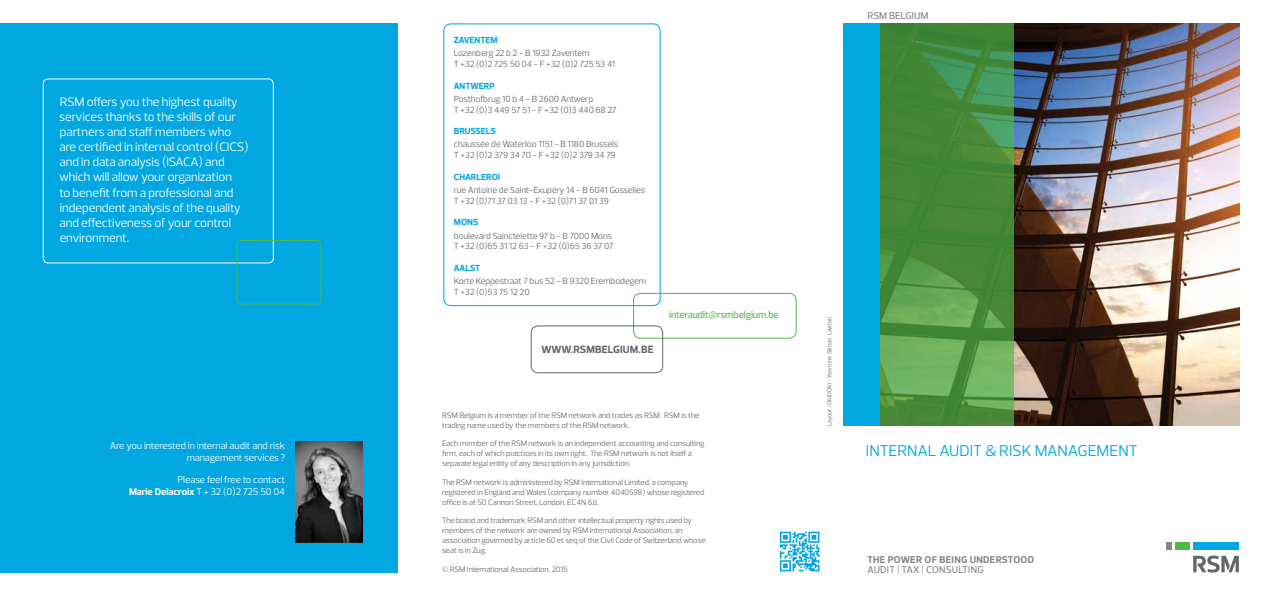
<style>
.page{position:relative;width:1263px;height:596px;background:#fff}
.page>*{position:absolute;margin:0;border:0;box-sizing:border-box;transform-origin:0 0}
.t1{font:16px "Prelo";letter-spacing:-.005em;color:#00a7e1}
.t2{font:12.6px/15.1px "Prelo";letter-spacing:-.005em;color:#fff}
.t3{font:700 10.7px "Prelo";color:#656669}
.t4{font:10px/12px "Prelo";letter-spacing:-.015em;color:#fff;text-align:right}
.t5{font:500 10px "Prelo";letter-spacing:.005em;color:#848688}
.t6{font:700 10px "Prelo";letter-spacing:.02em;color:#848688}
.t7{font:500 10px "Prelo";letter-spacing:-.01em;color:#50b848}
.t8{font:9px/10.8px "Prelo";letter-spacing:-.02em;color:#656669}
.t9{font:700 9px "Prelo";letter-spacing:-.005em;color:#00a7e1}
.t10{font:8px/10px "Prelo";letter-spacing:-.01em;color:#656669}
.t11{font:6px "Prelo";letter-spacing:-.01em;color:#656669}
.s1{font-weight:700}
</style>
<div class="page">
<div style="left:0;top:23px;width:397px;height:549px;background:#00a7e1"></div>
<img style="left:1013px;top:23px;width:227px;height:402px">
<div style="left:843px;top:23px;width:37px;height:402px;background:#00a7e1"></div>
<svg style="left:880px;top:23px;width:133px;height:402px;background:#4c9041"></svg>
<div style="left:1193px;top:541px;width:46px;height:8px;background:#00a7e1"></div>
<div style="left:1166px;top:541px;width:6px;height:8px;background:#848688"></div>
<div style="left:1175px;top:541px;width:15px;height:8px;background:#50b848"></div>
<svg style="left:1193px;top:555px;width:46px;height:17px"></svg>
<div style="left:443px;top:23px;width:218px;height:283px;border:1px solid #00a7e1;border-radius:7px"></div>
<div style="left:633px;top:293px;width:164px;height:45px;border:1px solid #50b848;border-radius:7px"></div>
<div style="left:531px;top:325px;width:132px;height:48px;border:1px solid #656669;border-radius:7px"></div>
<div style="left:43px;top:78px;width:231px;height:185px;border:1px solid #fff;border-radius:5px"></div>
<div style="left:236px;top:240px;width:85px;height:64px;border:1px solid #50b848;border-radius:5px"></div>
<svg style="left:780px;top:531px;width:39px;height:40px"></svg>
<img style="left:296px;top:441px;width:67px;height:101px">
<p class="t2" style="left:59px;top:94px;width:191px">RSM offers you the highest quality services thanks to the skills of our partners and staff members who are certified in internal control (CICS) and in data analysis (ISACA) and which will allow your organization<br>to benefit from a professional and independent analysis of the quality and effectiveness of your control environment.</p>
<p class="t4" style="left:110px;top:439px;width:177px">Are you interested in internal audit and risk management services ?</p>
<p class="t4" style="left:129px;top:472px;width:158px">Please feel free to contact<br><span class="s1">MARIE DELACROIX</span> T + 32 (0)2 725 50 04</p>
<p class="t9" style="left:454px;top:35px;width:22px">ZAVENTE</p>
<p class="t9" style="left:490px;top:35px;width:9px">M</p>
<p class="t8" style="left:454px;top:48px;width:163px">Lozenberg 22 b 2 - B 1932 Zaventem<br>T +32 (0)2 725 50 04 - F +32 (0)2 725 53 41</p>
<p class="t9" style="left:454px;top:81px;width:7px">ANTWERP</p>
<p class="t8" style="left:454px;top:93px;width:164px">Posthofbrug 10 b 4 - B 2600 Antwerp<br>T +32 (0)3 449 57 51 - F +32 (0)3 440 68 27</p>
<p class="t9" style="left:454px;top:126px;width:12px">BRUSSE</p>
<p class="t9" style="left:486px;top:126px;width:11px">LS</p>
<p class="t8" style="left:454px;top:139px;width:166px">chaussée de Waterloo 1151 - B 1180 Brussels<br>T +32 (0)2 379 34 70 - F +32 (0)2 379 34 79</p>
<p class="t9" style="left:454px;top:172px;width:33px">CHARLEROI</p>
<p class="t8" style="left:454px;top:184px;width:193px">rue Antoine de Saint-Exupéry 14 - B 6041 Gosselies<br>T +32 (0)71 37 03 13 - F +32 (0)71 37 01 39</p>
<p class="t9" style="left:454px;top:217px;width:6px">MONS</p>
<p class="t8" style="left:454px;top:230px;width:161px">boulevard Sainctelette 97 b - B 7000 Mons<br>T +32 (0)65 31 12 63 - F +32 (0)65 36 37 07</p>
<p class="t9" style="left:454px;top:263px;width:21px">AALST</p>
<p class="t8" style="left:454px;top:275px;width:194px">Korte Keppestraat 7 bus 52 - B 9320 Erembodegem<br>T +32 (0)53 75 12 20</p>
<h3 class="t3" style="left:541px;top:343px;width:11px">WWW</h3>
<h3 class="t3" style="left:571px;top:343px;width:77px">.RSMBELGIUM.BE</h3>
<p class="t7" style="left:669px;top:308px;width:111px">interaudit@rsmbelgium.be</p>
<p class="t10" style="left:442px;top:409px;width:259px">RSM Belgium is a member of the RSM network and trades as RSM. RSM is the trading name used by the members of the RSM network.</p>
<p class="t10" style="left:442px;top:438px;width:264px">Each member of the RSM network is an independent accounting and consulting firm, each of which practices in its own right. The RSM network is not itself a separate legal entity of any description in any jurisdiction.</p>
<p class="t10" style="left:442px;top:476px;width:264px">The RSM network is administered by RSM International Limited, a company registered in England and Wales (company number 4040598) whose registered office is at 50 Cannon Street, London, EC4N 6JJ.</p>
<p class="t10" style="left:442px;top:515px;width:265px">The brand and trademark RSM and other intellectual property rights used by members of the network are owned by RSM International Association, an association governed by article 60 et seq of the Civil Code of Switzerland whose seat is in Zug.</p>
<p class="t10" style="left:442px;top:563px;width:127px">© RSM International Association, 2015</p>
<p class="t5" style="left:867px;top:10px;width:40px">RSM Belgium</p>
<p class="t11" style="left:826px;top:425px;width:110px;rotate:-90deg">Layout : OKIDOKI - Yesm ine Sliman Lawton</p>
<h1 class="t1" style="left:866px;top:441px;width:273px">INTERNAL AUDIT &amp; RISK MANAGEMENT</h1>
<p class="t6" style="left:867px;top:553px;width:168px">THE POWER OF BEING UNDERSTOOD</p>
<p class="t5" style="left:867px;top:563px;width:118px">AUDIT | TAX | CONSULTING</p>
</div>
